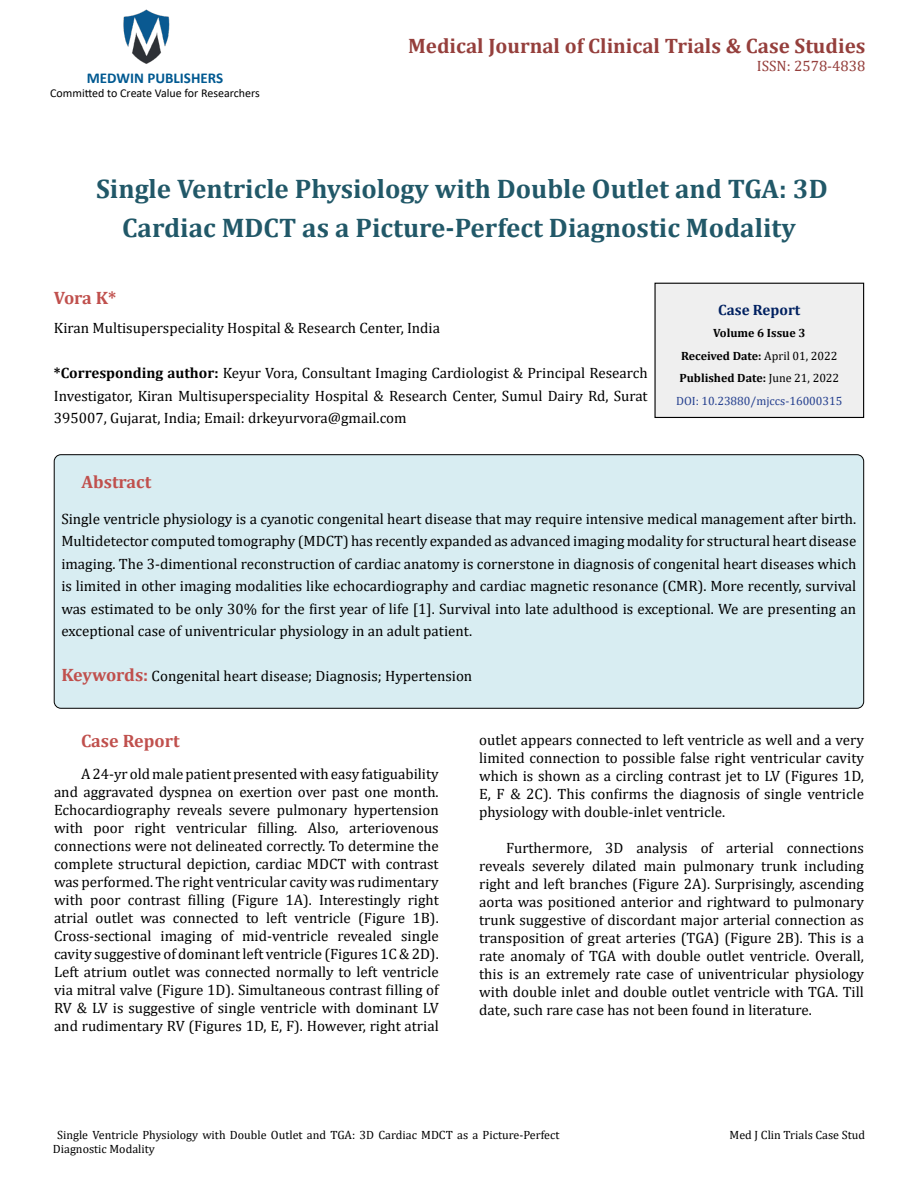
<style>
.page{position:relative;width:918px;height:1188px;background:#fff}
.page>*{position:absolute;margin:0;border:0;box-sizing:border-box;transform-origin:0 0}
.t1{font:700 27px/39px "Cambria";color:#215868;text-align:center}
.t2{font:700 21px "Cambria";color:#953f3c}
.t3{font:700 18px "Cambria";color:#c0504d}
.t4{font:15px/18px "Cambria";color:#000;text-align:justify}
.t5{font:700 15px "Calibri";color:#005991}
.t6{font:15px "Cambria";color:#953f3c}
.t7{font:700 15px "Cambria";color:#002060}
.t8{font:12px/14.4px "Cambria";color:#000}
.t9{font:700 12px/22.5px "Cambria";color:#000;text-align:center}
.t10{font:12px "Calibri";color:#000}
.s1{font-weight:700}
.s2{font-weight:400}
.s3{font-weight:400;color:#25408f}
.s4{font-weight:700;font-size:18px;color:#c0504d}
</style>
<div class="page">
<img style="left:123px;top:9px;width:47px;height:55px">
<div style="left:655px;top:283px;width:209px;height:134px;background:#efefef"></div>
<div style="left:654px;top:283px;width:210px;height:135px;border:1px solid #000"></div>
<div style="left:54px;top:455px;width:810px;height:253px;background:#d8edf2;border-radius:7px"></div>
<div style="left:54px;top:454px;width:810px;height:255px;border:1px solid #000;border-radius:7px"></div>
<p class="t5" style="left:87px;top:67px;width:138px">MEDWIN PUBLISHERS</p>
<p class="t10" style="left:50px;top:85px;width:211px">Committed to Create Value for Researchers</p>
<h2 class="t2" style="left:408px;top:31px;width:459px">Medical Journal of Clinical Trials &amp; Case Studies</h2>
<p class="t6" style="left:757px;top:57px;width:110px">ISSN: 2578-4838</p>
<h1 class="t1" style="left:96px;top:168px;width:733px">Single Ventricle Physiology with Double Outlet and TGA: 3D<br>Cardiac MDCT as a Picture-Perfect Diagnostic Modality</h1>
<p class="t3" style="left:54px;top:285px;width:64px">Vora K*</p>
<p class="t4" style="left:54px;top:319px;width:388px">Kiran Multisuperspeciality Hospital &amp; Research Center, India</p>
<p class="t4" style="left:54px;top:362px;width:595px;line-height:22.5px"><span class="s1">*Corresponding author:</span> Keyur Vora, Consultant Imaging Cardiologist &amp; Principal Research Investigator, Kiran Multisuperspeciality Hospital &amp; Research Center, Sumul Dairy Rd, Surat 395007, Gujarat, India; Email: drkeyurvora@gmail.com</p>
<p class="t7" style="left:718px;top:299px;width:84px">Case Report</p>
<p class="t9" style="left:676px;top:322px;width:168px">Volume 6 Issue 3<br>Received Date: <span class="s2">April 01, 2022<br></span>Published Date: <span class="s2">June 21, 2022<br></span><span class="s3">DOI: 10.23880/mjccs-16000315</span></p>
<p class="t3" style="left:82px;top:469px;width:71px">Abstract</p>
<p class="t4" style="left:61px;top:507px;width:797px;line-height:22.5px">Single ventricle physiology is a cyanotic congenital heart disease that may require intensive medical management after birth.<br>Multidetector computed tomography (MDCT) has recently expanded as advanced imaging modality for structural heart disease imaging. The 3-dimentional reconstruction of cardiac anatomy is cornerstone in diagnosis of congenital heart diseases which is limited in other imaging modalities like echocardiography and cardiac magnetic resonance (CMR). More recently, survival was estimated to be only 30% for the first year of life [1]. Survival into late adulthood is exceptional. We are presenting an exceptional case of univentricular physiology in an adult patient.</p>
<p class="t4" style="left:61px;top:667px;width:413px"><span class="s4">Keywords:</span> Congenital heart disease; Diagnosis; Hypertension</p>
<p class="t3" style="left:81px;top:728px;width:100px">Case Report</p>
<p class="t4" style="left:54px;top:765px;width:386px;text-indent:27px">A 24-yr old male patient presented with easy fatiguability and aggravated dyspnea on exertion over past one month.<br>Echocardiography reveals severe pulmonary hypertension with poor right ventricular filling. Also, arteriovenous connections were not delineated correctly. To determine the complete structural depiction, cardiac MDCT with contrast was performed. The right ventricular cavity was rudimentary with poor contrast filling (Figure 1A). Interestingly right atrial outlet was connected to left ventricle (Figure 1B).<br>Cross-sectional imaging of mid-ventricle revealed single cavity suggestive of dominant left ventricle (Figures 1C &amp; 2D).<br>Left atrium outlet was connected normally to left ventricle via mitral valve (Figure 1D). Simultaneous contrast filling of RV &amp; LV is suggestive of single ventricle with dominant LV and rudimentary RV (Figures 1D, E, F). However, right atrial</p>
<p class="t4" style="left:479px;top:731px;width:386px">outlet appears connected to left ventricle as well and a very limited connection to possible false right ventricular cavity which is shown as a circling contrast jet to LV (Figures 1D, E, F &amp; 2C). This confirms the diagnosis of single ventricle physiology with double-inlet ventricle.</p>
<p class="t4" style="left:479px;top:839px;width:386px;text-indent:27px">Furthermore, 3D analysis of arterial connections reveals severely dilated main pulmonary trunk including right and left branches (Figure 2A). Surprisingly, ascending aorta was positioned anterior and rightward to pulmonary trunk suggestive of discordant major arterial connection as transposition of great arteries (TGA) (Figure 2B). This is a rate anomaly of TGA with double outlet ventricle. Overall, this is an extremely rate case of univentricular physiology with double inlet and double outlet ventricle with TGA. Till date, such rare case has not been found in literature.</p>
<p class="t8" style="left:53px;top:1128px;width:508px;text-indent:4px">Single Ventricle Physiology with Double Outlet and TGA: 3D Cardiac MDCT as a Picture-Perfect<br>Diagnostic Modality</p>
<p class="t8" style="left:730px;top:1128px;width:137px">Med J Clin Trials Case Stud</p>
</div>
